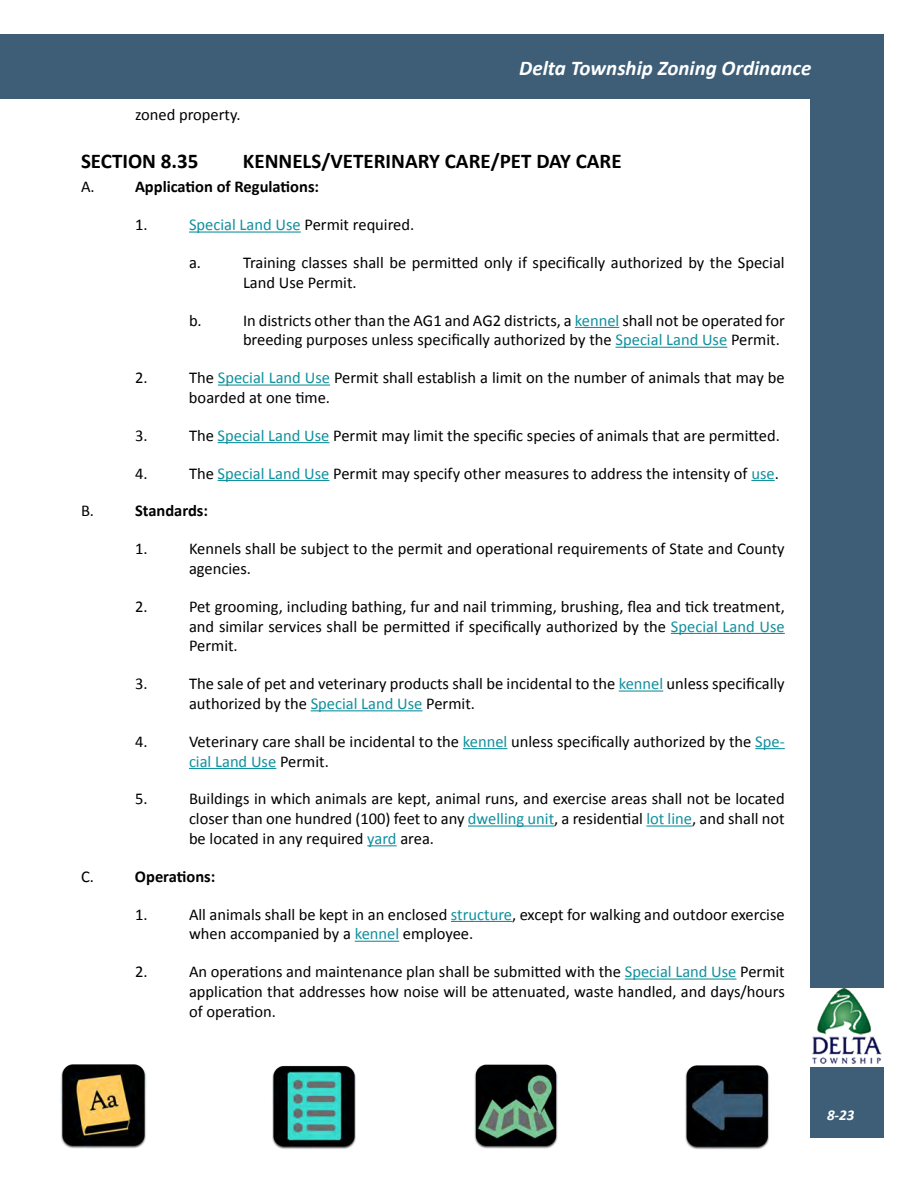
<style>
.page{position:relative;width:918px;height:1188px;background:#fff}
.page>*{position:absolute;margin:0;border:0;box-sizing:border-box;transform-origin:0 0}
.Subhead1{font:700 21px "Calibri";color:#000}
.t1{font:italic 700 21px "Calibri";color:#fff}
.No_Spacing{font:16.5px/19.8px "Calibri";color:#000}
.No_Spacing-2{font:700 16.5px "Calibri";color:#000}
.t2{font:italic 700 15px "Calibri";color:#fff}
.s1{color:#11909d}
</style>
<div class="page">
<div style="left:0;top:35px;width:883px;height:64px;background:#3d5e76"></div>
<div style="left:810px;top:97px;width:73px;height:1041px;background:#3d5e76"></div>
<div style="left:809px;top:988px;width:75px;height:78px;background:#fff"></div>
<img style="left:812px;top:988px;width:70px;height:75px">
<img style="left:685px;top:1065px;width:84px;height:84px">
<img style="left:474px;top:1064px;width:84px;height:85px">
<img style="left:60px;top:1064px;width:86px;height:85px">
<img style="left:272px;top:1065px;width:84px;height:84px">
<hr style="left:189px;top:232px;width:112px;height:1px;background:#11909d">
<hr style="left:575px;top:327px;width:44px;height:1px;background:#11909d">
<hr style="left:616px;top:347px;width:111px;height:1px;background:#11909d">
<hr style="left:218px;top:385px;width:112px;height:1px;background:#11909d">
<hr style="left:218px;top:442px;width:111px;height:1px;background:#11909d">
<hr style="left:218px;top:480px;width:111px;height:1px;background:#11909d">
<svg style="left:751px;top:480px;width:24px;height:1px"></svg>
<hr style="left:671px;top:633px;width:114px;height:1px;background:#11909d">
<hr style="left:619px;top:691px;width:44px;height:1px;background:#11909d">
<hr style="left:311px;top:710px;width:111px;height:1px;background:#11909d">
<hr style="left:463px;top:748px;width:44px;height:1px;background:#11909d">
<hr style="left:755px;top:748px;width:30px;height:1px;background:#11909d">
<hr style="left:189px;top:768px;width:87px;height:1px;background:#11909d">
<hr style="left:468px;top:826px;width:86px;height:1px;background:#11909d">
<hr style="left:646px;top:826px;width:46px;height:1px;background:#11909d">
<hr style="left:367px;top:845px;width:30px;height:1px;background:#11909d">
<hr style="left:451px;top:921px;width:61px;height:1px;background:#11909d">
<hr style="left:355px;top:941px;width:44px;height:1px;background:#11909d">
<hr style="left:625px;top:979px;width:111px;height:1px;background:#11909d">
<p class="t1" style="left:519px;top:54px;width:294px">Delta Township Zoning Ordinance</p>
<p class="No_Spacing" style="left:135px;top:105px;width:107px">zoned property.</p>
<p class="Subhead1" style="left:81px;top:148px;width:119px">SECTION 8.35</p>
<p class="Subhead1" style="left:243px;top:148px;width:380px">KENNELS/VETERINARY CARE/PET DAY CARE</p>
<p class="No_Spacing" style="left:81px;top:177px;width:15px">A.</p>
<p class="No_Spacing-2" style="left:135px;top:176px;width:186px">Application of Regulations:</p>
<p class="No_Spacing" style="left:135px;top:215px;width:14px">1.</p>
<p class="No_Spacing" style="left:189px;top:215px;width:227px"><span class="s1">Special Land Use</span> Permit required.</p>
<p class="No_Spacing" style="left:189px;top:253px;width:14px">a.</p>
<p class="No_Spacing" style="left:243px;top:253px;width:543px">Training classes shall be permitted only if specifically authorized by the Special<br>Land Use Permit.</p>
<p class="No_Spacing" style="left:189px;top:310px;width:14px">b.</p>
<p class="No_Spacing" style="left:243px;top:310px;width:543px">In districts other than the AG1 and AG2 districts, a <span class="s1">kennel</span> shall not be operated for breeding purposes unless specifically authorized by the <span class="s1">Special Land Use</span> Permit.</p>
<p class="No_Spacing" style="left:135px;top:368px;width:14px">2.</p>
<p class="No_Spacing" style="left:189px;top:368px;width:597px">The <span class="s1">Special Land Use</span> Permit shall establish a limit on the number of animals that may be boarded at one time.</p>
<p class="No_Spacing" style="left:135px;top:425px;width:14px">3.</p>
<p class="No_Spacing" style="left:189px;top:425px;width:592px">The <span class="s1">Special Land Use</span> Permit may limit the specific species of animals that are permitted.</p>
<p class="No_Spacing" style="left:135px;top:463px;width:14px">4.</p>
<p class="No_Spacing" style="left:189px;top:463px;width:591px">The <span class="s1">Special Land Use</span> Permit may specify other measures to address the intensity of <span class="s1">use</span>.</p>
<p class="No_Spacing" style="left:81px;top:501px;width:15px">B.</p>
<p class="No_Spacing-2" style="left:135px;top:500px;width:75px">Standards:</p>
<p class="No_Spacing" style="left:135px;top:539px;width:14px">1.</p>
<p class="No_Spacing" style="left:189px;top:539px;width:597px">Kennels shall be subject to the permit and operational requirements of State and County agencies.</p>
<p class="No_Spacing" style="left:135px;top:596px;width:14px">2.</p>
<p class="No_Spacing" style="left:189px;top:596px;width:597px;text-align:justify">Pet grooming, including bathing, fur and nail trimming, brushing, flea and tick treatment, and similar services shall be permitted if specifically authorized by the <span class="s1">Special Land Use </span>Permit.</p>
<p class="No_Spacing" style="left:135px;top:674px;width:14px">3.</p>
<p class="No_Spacing" style="left:189px;top:674px;width:597px">The sale of pet and veterinary products shall be incidental to the <span class="s1">kennel</span> unless specifically authorized by the <span class="s1">Special Land Use</span> Permit.</p>
<p class="No_Spacing" style="left:135px;top:731px;width:14px">4.</p>
<p class="No_Spacing" style="left:189px;top:731px;width:597px">Veterinary care shall be incidental to the <span class="s1">kennel</span> unless specifically authorized by the <span class="s1">Spe&shy;cial Land Use</span> Permit.</p>
<p class="No_Spacing" style="left:135px;top:789px;width:14px">5.</p>
<p class="No_Spacing" style="left:189px;top:789px;width:597px;text-align:justify">Buildings in which animals are kept, animal runs, and exercise areas shall not be located closer than one hundred (100) feet to any <span class="s1">dwelling unit</span>, a residential <span class="s1">lot line</span>, and shall not be located in any required <span class="s1">yard</span> area.</p>
<p class="No_Spacing" style="left:81px;top:866px;width:14px">C.</p>
<p class="No_Spacing-2" style="left:135px;top:866px;width:82px">Operations:</p>
<p class="No_Spacing" style="left:135px;top:904px;width:14px">1.</p>
<p class="No_Spacing" style="left:189px;top:904px;width:597px">All animals shall be kept in an enclosed <span class="s1">structure</span>, except for walking and outdoor exercise when accompanied by a <span class="s1">kennel</span> employee.</p>
<p class="No_Spacing" style="left:135px;top:962px;width:14px">2.</p>
<p class="No_Spacing" style="left:189px;top:962px;width:597px;text-align:justify">An operations and maintenance plan shall be submitted with the <span class="s1">Special Land Use</span> Permit application that addresses how noise will be attenuated, waste handled, and days/hours of operation.</p>
<p class="t2" style="left:827px;top:1106px;width:29px">8-23</p>
</div>
